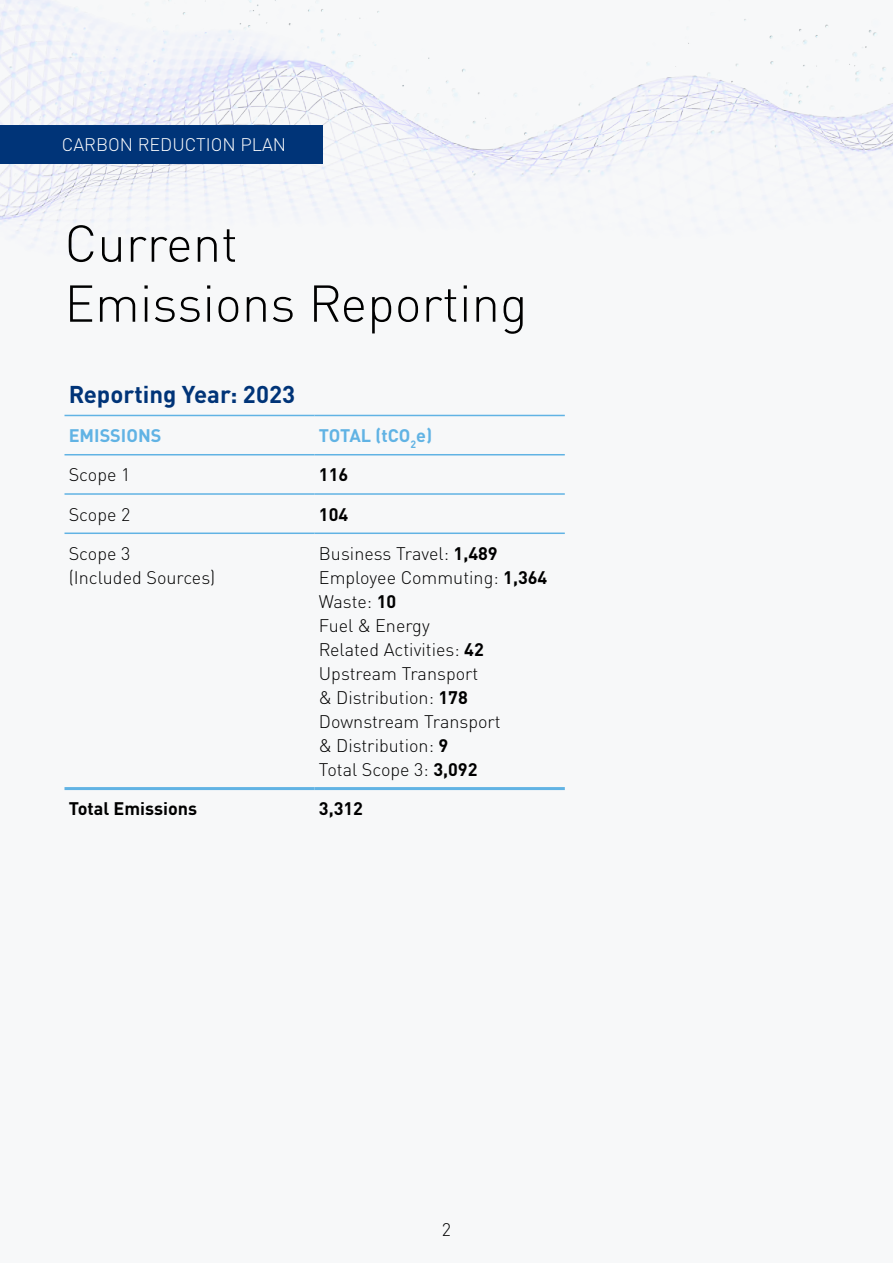
<style>
.page{position:relative;width:893px;height:1263px;background:#f7f8f9}
.page>*{position:absolute;margin:0;border:0;box-sizing:border-box;transform-origin:0 0}
.t1{font:300 51px/60px "DINOT";color:#000}
.t2{font:700 24px "DINOT";color:#003478}
.t3{font:300 18px/24px "DINOT";color:#000}
.t4{font:700 18px "DINOT";color:#000}
.t5{font:700 18px "DINOT";color:#61b3e4}
.t6{font:300 18px "DINOT";color:#fff}
.s1{font-weight:700}
</style>
<div class="page">
<img style="left:0;top:0;width:893px;height:456px">
<div style="left:0;top:125px;width:322px;height:39px;background:#003478"></div>
<hr style="left:64px;top:415px;width:251px;height:1px;background:#61b3e4">
<hr style="left:315px;top:415px;width:250px;height:1px;background:#61b3e4">
<hr style="left:64px;top:454px;width:251px;height:1px;background:#61b3e4">
<hr style="left:315px;top:454px;width:250px;height:1px;background:#61b3e4">
<hr style="left:64px;top:493px;width:251px;height:2px;background:#61b3e4">
<hr style="left:315px;top:493px;width:250px;height:2px;background:#61b3e4">
<hr style="left:64px;top:532px;width:251px;height:2px;background:#61b3e4">
<hr style="left:315px;top:532px;width:250px;height:2px;background:#61b3e4">
<hr style="left:64px;top:787px;width:251px;height:3px;background:#61b3e4">
<hr style="left:315px;top:787px;width:250px;height:3px;background:#61b3e4">
<p class="t6" style="left:62px;top:131px;width:226px">CARBON REDUCTION PLAN</p>
<h1 class="t1" style="left:64px;top:209px;width:465px">Current<br>Emissions Reporting</h1>
<h2 class="t2" style="left:69px;top:375px;width:228px">Reporting Year: 2023</h2>
<p class="t5" style="left:69px;top:421px;width:94px">EMISSIONS</p>
<p class="t5" style="left:319px;top:421px;width:115px">TOTAL (tCO<sub>2</sub>e)</p>
<p class="t3" style="left:69px;top:461px;width:63px">Scope 1</p>
<p class="t4" style="left:319px;top:461px;width:31px">116</p>
<p class="t3" style="left:69px;top:501px;width:63px">Scope 2</p>
<p class="t4" style="left:319px;top:500px;width:31px">104</p>
<p class="t3" style="left:69px;top:540px;width:148px">Scope 3<br>(Included Sources)</p>
<p class="t3" style="left:319px;top:540px;width:230px">Business Travel: <span class="s1">1,489<br></span>Employee Commuting: <span class="s1">1,364<br></span>Waste: <span class="s1">10<br></span>Fuel &amp; Energy<br>Related Activities: <span class="s1">42<br></span>Upstream Transport<br>&amp; Distribution: <span class="s1">178<br></span>Downstream Transport<br>&amp; Distribution: <span class="s1">9<br></span>Total Scope 3: <span class="s1">3,092</span></p>
<p class="t4" style="left:69px;top:794px;width:130px">Total Emissions</p>
<p class="t4" style="left:319px;top:794px;width:46px">3,312</p>
<p class="t3" style="left:442px;top:1216px;width:11px">2</p>
</div>
